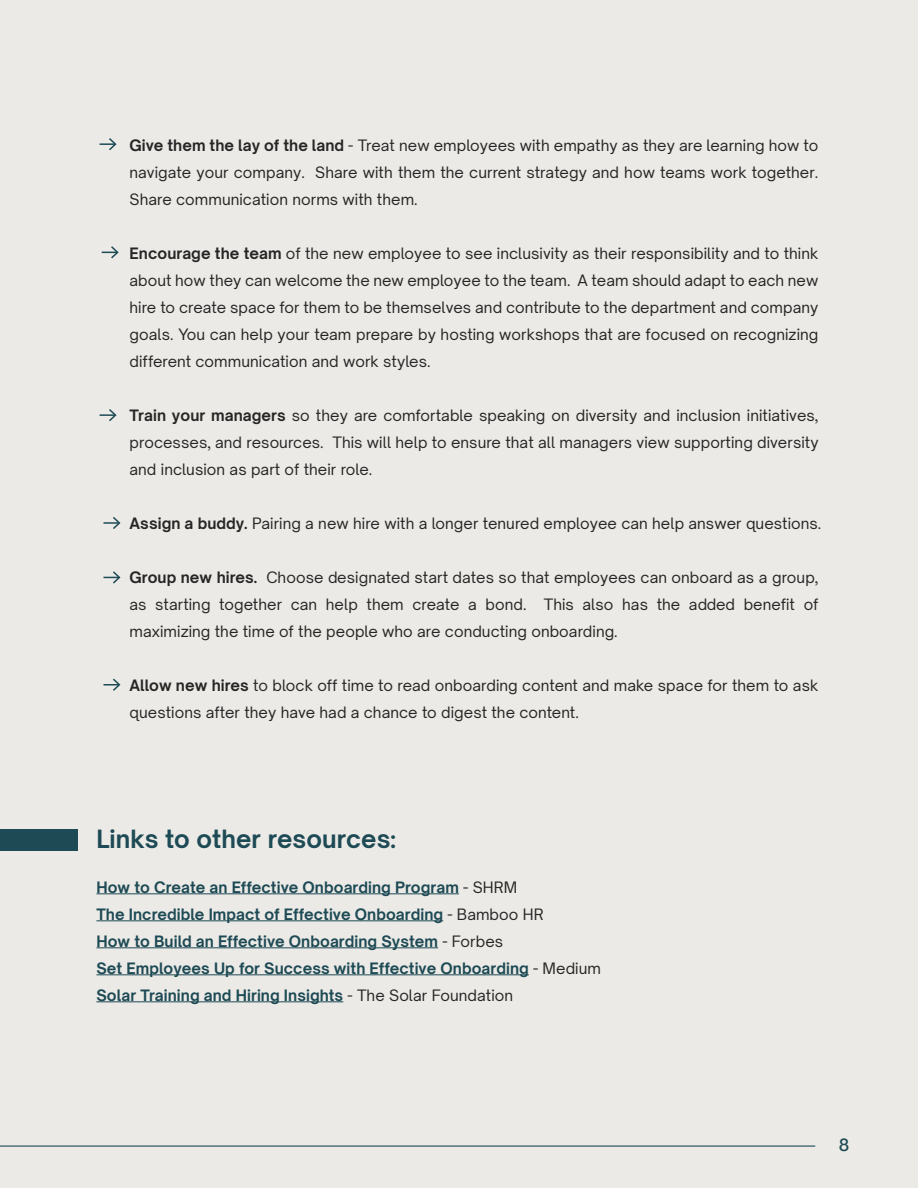
<style>
.page{position:relative;width:918px;height:1188px;background:#eceae6}
.page>*{position:absolute;margin:0;border:0;box-sizing:border-box;transform-origin:0 0}
.t1{font:700 24px "Open Sauce One";letter-spacing:.005em;color:#1d4a55}
.t2{font:500 16.5px "Open Sauce One";color:#1d4a55}
.t3{font:15px/27px "Open Sauce One";letter-spacing:.005em;color:#262626;text-align:justify}
.t4{font:700 15px/27px "Open Sauce One";letter-spacing:.005em;color:#1d4a55}
.s1{font-weight:700}
.s2{font-weight:400;color:#262626}
</style>
<div class="page">
<hr style="left:0;top:1146px;width:815px;height:1px;background:#1d4a55">
<svg style="left:100px;top:138px;width:17px;height:12px"></svg>
<svg style="left:102px;top:246px;width:17px;height:12px"></svg>
<svg style="left:100px;top:409px;width:17px;height:12px"></svg>
<svg style="left:103px;top:517px;width:17px;height:12px"></svg>
<svg style="left:103px;top:571px;width:17px;height:13px"></svg>
<svg style="left:103px;top:679px;width:17px;height:12px"></svg>
<hr style="left:96px;top:893px;width:363px;height:1px;background:#1d4a55">
<hr style="left:96px;top:920px;width:347px;height:1px;background:#1d4a55">
<hr style="left:96px;top:947px;width:342px;height:1px;background:#1d4a55">
<hr style="left:96px;top:974px;width:433px;height:1px;background:#1d4a55">
<hr style="left:96px;top:1001px;width:247px;height:1px;background:#1d4a55">
<div style="left:0;top:829px;width:78px;height:22px;background:#1d4a55"></div>
<p class="t3" style="left:130px;top:132px;width:690px"><span class="s1">Give them the lay of the land</span> - Treat new employees with empathy as they are learning how to navigate your company. Share with them the current strategy and how teams work together.<br>Share communication norms with them.</p>
<p class="t3" style="left:130px;top:240px;width:690px"><span class="s1">Encourage the team</span> of the new employee to see inclusivity as their responsibility and to think about how they can welcome the new employee to the team. A team should adapt to each new hire to create space for them to be themselves and contribute to the department and company goals. You can help your team prepare by hosting workshops that are focused on recognizing different communication and work styles.</p>
<p class="t3" style="left:130px;top:402px;width:691px"><span class="s1">Train your managers</span> so they are comfortable speaking on diversity and inclusion initiatives, processes, and resources. This will help to ensure that all managers view supporting diversity and inclusion as part of their role.</p>
<p class="t3" style="left:130px;top:510px;width:693px"><span class="s1">Assign a buddy.</span> Pairing a new hire with a longer tenured employee can help answer questions.</p>
<p class="t3" style="left:130px;top:564px;width:690px"><span class="s1">Group new hires.</span> Choose designated start dates so that employees can onboard as a group, as starting together can help them create a bond. This also has the added benefit of maximizing the time of the people who are conducting onboarding.</p>
<p class="t3" style="left:130px;top:672px;width:690px"><span class="s1">Allow new hires</span> to block off time to read onboarding content and make space for them to ask questions after they have had a chance to digest the content.</p>
<h1 class="t1" style="left:96px;top:824px;width:301px">Links to other resources:</h1>
<p class="t4" style="left:96px;top:873px;width:506px">How to Create an Effective Onboarding Program <span class="s2">- SHRM<br></span>The Incredible Impact of Effective Onboarding <span class="s2">- Bamboo HR<br></span>How to Build an Effective Onboarding System <span class="s2">- Forbes<br></span>Set Employees Up for Success with Effective Onboarding <span class="s2">- Medium </span>Solar Training and Hiring Insights <span class="s2">- The Solar Foundation</span></p>
<p class="t2" style="left:839px;top:1134px;width:12px">8</p>
</div>
